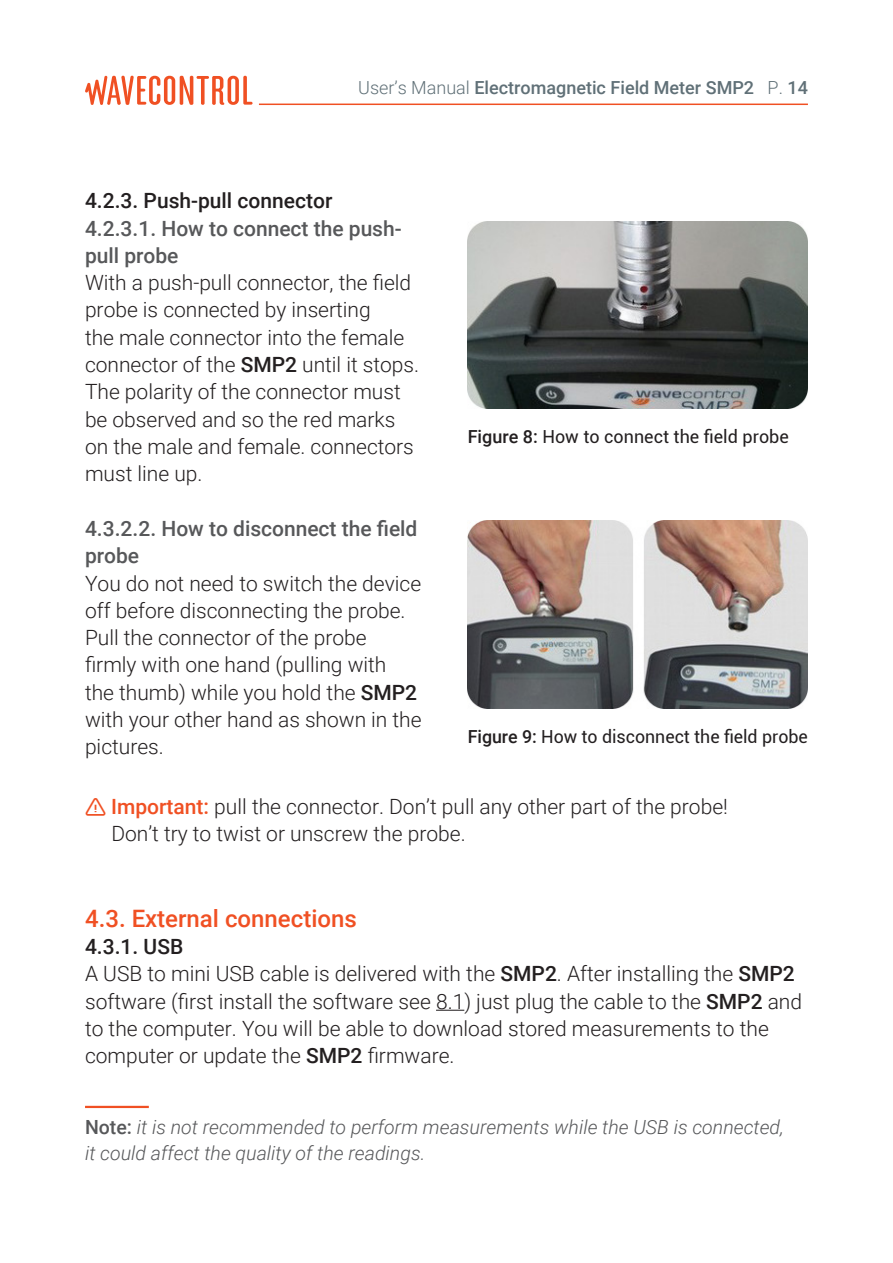
<style>
.page{position:relative;width:893px;height:1263px;background:#fff}
.page>*{position:absolute;margin:0;border:0;box-sizing:border-box;transform-origin:0 0}
.TEXT___Contents{font:500 24px "Roboto";color:#f05023}
.TEXT___Contents-2{font:300 21px/27.3px "Roboto";color:#231f20}
.TEXT___Contents-3{font:500 21px/27.3px "Roboto";color:#57585a}
.TEXT___Contents-4{font:500 21px "Roboto";color:#231f20}
.NOTES{font:italic 300 19.5px/25.5px "Roboto";color:#57585a}
.TEXT___Descriptions{font:18px "Roboto";color:#231f20}
.COMMON___Page_number{font:500 18px "Roboto";color:#607077}
.s1{font-weight:300}
.s2{font-weight:500}
.s3{font-weight:500;color:#f05023}
.s4{font-weight:500;font-style:normal}
</style>
<div class="page">
<svg style="left:436px;top:1010px;width:28px;height:1px"></svg>
<hr style="left:85px;top:1106px;width:64px;height:2px;background:#f05023">
<img style="left:468px;top:221px;width:340px;height:187px">
<img style="left:468px;top:521px;width:340px;height:187px">
<hr style="left:259px;top:104px;width:549px;height:1px;background:#f05023">
<svg style="left:85px;top:76px;width:168px;height:29px"></svg>
<p class="COMMON___Page_number" style="left:358px;top:75px;width:451px"><span class="s1">User’s Manual</span> Electromagnetic Field Meter SMP2 <span class="s1">P.</span> 14</p>
<p class="TEXT___Contents-4" style="left:85px;top:186px;width:249px">4.2.3. Push-pull connector</p>
<p class="TEXT___Contents-3" style="left:85px;top:214px;width:318px">4.2.3.1. How to connect the push&shy;pull probe</p>
<p class="TEXT___Contents-2" style="left:85px;top:268px;width:336px">With a push-pull connector, the field probe is connected by inserting<br>the male connector into the female connector of the <span class="s2">SMP2</span> until it stops.<br>The polarity of the connector must be observed and so the red marks on the male and female. connectors must line up.</p>
<p class="TEXT___Contents-3" style="left:85px;top:514px;width:334px">4.3.2.2. How to disconnect the field probe</p>
<p class="TEXT___Contents-2" style="left:85px;top:569px;width:338px">You do not need to switch the device off before disconnecting the probe.<br>Pull the connector of the probe firmly with one hand (pulling with<br>the thumb) while you hold the <span class="s2">SMP2 </span>with your other hand as shown in the pictures.</p>
<p class="TEXT___Contents-2" style="left:111px;top:792px;width:618px"><span class="s3">Important:</span> pull the connector. Don’t pull any other part of the probe!</p>
<p class="TEXT___Contents-2" style="left:111px;top:819px;width:356px">Don’t try to twist or unscrew the probe.</p>
<p class="TEXT___Descriptions" style="left:468px;top:424px;width:323px"><span class="s2">Figure 8:</span> How to connect the field probe</p>
<p class="TEXT___Descriptions" style="left:468px;top:724px;width:342px"><span class="s2">Figure 9:</span> How to disconnect the field probe</p>
<p class="TEXT___Contents" style="left:85px;top:901px;width:273px">4.3. External connections</p>
<p class="TEXT___Contents-4" style="left:85px;top:932px;width:100px">4.3.1. USB</p>
<p class="TEXT___Contents-2" style="left:85px;top:959px;width:719px">A USB to mini USB cable is delivered with the <span class="s2">SMP2</span>. After installing the <span class="s2">SMP2 </span>software (first install the software see 8.1) just plug the cable to the <span class="s2">SMP2</span> and to the computer. You will be able to download stored measurements to the computer or update the <span class="s2">SMP2</span> firmware.</p>
<p class="NOTES" style="left:85px;top:1114px;width:700px"><span class="s4">Note:</span> it is not recommended to perform measurements while the USB is connected, it could affect the quality of the readings.</p>
</div>
